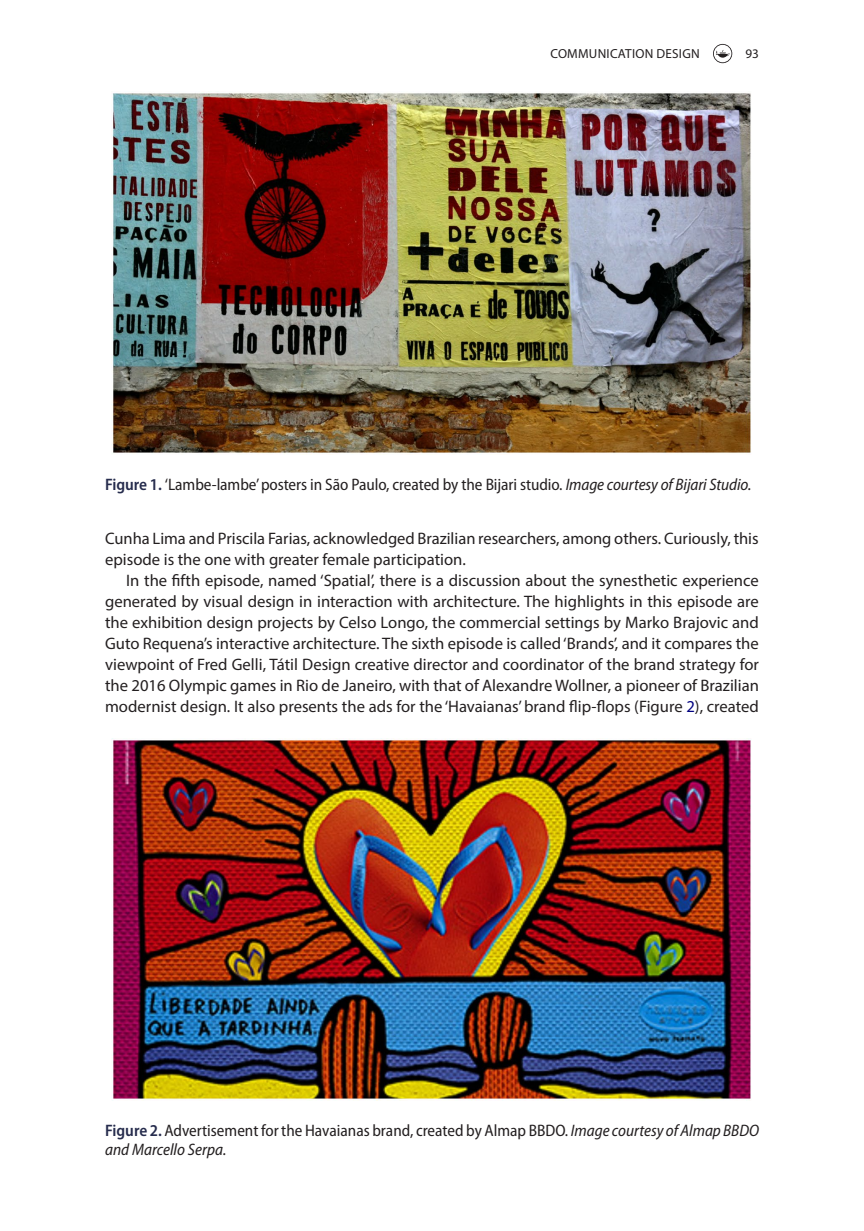
<style>
.page{position:relative;width:864px;height:1231px;background:#fff}
.page>*{position:absolute;margin:0;border:0;box-sizing:border-box;transform-origin:0 0}
.t1{font:16.62px/21px "Myriad Pro";color:#231f20}
.t2{font:semi-condensed 16.62px/19.2px "Myriad Pro";letter-spacing:-.005em;color:#231f20}
.t3{font:13.12px "Myriad Pro";letter-spacing:.02em;color:#231f20}
.s1{font-weight:600;color:#262c4d}
.s2{font-style:italic}
.s3{color:#000080}
</style>
<div class="page">
<svg style="left:713px;top:44px;width:19px;height:19px"></svg>
<img style="left:112px;top:92px;width:639px;height:362px">
<img style="left:112px;top:738px;width:639px;height:362px">
<p class="t3" style="left:550px;top:45px;width:151px">COMMUNICATION DESIGN</p>
<p class="t3" style="left:745px;top:45px;width:15px">93</p>
<p class="t2" style="left:105px;top:475px;width:647px"><span class="s1">Figure 1.</span> ‘Lambe-lambe’ posters in São Paulo, created by the Bijari studio. <span class="s2">Image courtesy of Bijari Studio.</span></p>
<p class="t1" style="left:105px;top:528px;width:654px">Cunha Lima and Priscila Farias, acknowledged Brazilian researchers, among others. Curiously, this episode is the one with greater female participation.</p>
<p class="t1" style="left:105px;top:570px;width:655px;text-align:justify;text-indent:21px">In the fifth episode, named ‘Spatial’, there is a discussion about the synesthetic experience generated by visual design in interaction with architecture. The highlights in this episode are the exhibition design projects by Celso Longo, the commercial settings by Marko Brajovic and Guto Requena’s interactive architecture. The sixth episode is called ‘Brands’, and it compares the viewpoint of Fred Gelli, Tátil Design creative director and coordinator of the brand strategy for the 2016 Olympic games in Rio de Janeiro, with that of Alexandre Wollner, a pioneer of Brazilian modernist design. It also presents the ads for the ‘Havaianas’ brand flip-flops (Figure <span class="s3">2</span>), created</p>
<p class="t2" style="left:105px;top:1121px;width:655px"><span class="s1">Figure 2.</span> Advertisement for the Havaianas brand, created by Almap BBDO. <span class="s2">Image courtesy of Almap BBDO and Marcello Serpa.</span></p>
</div>
